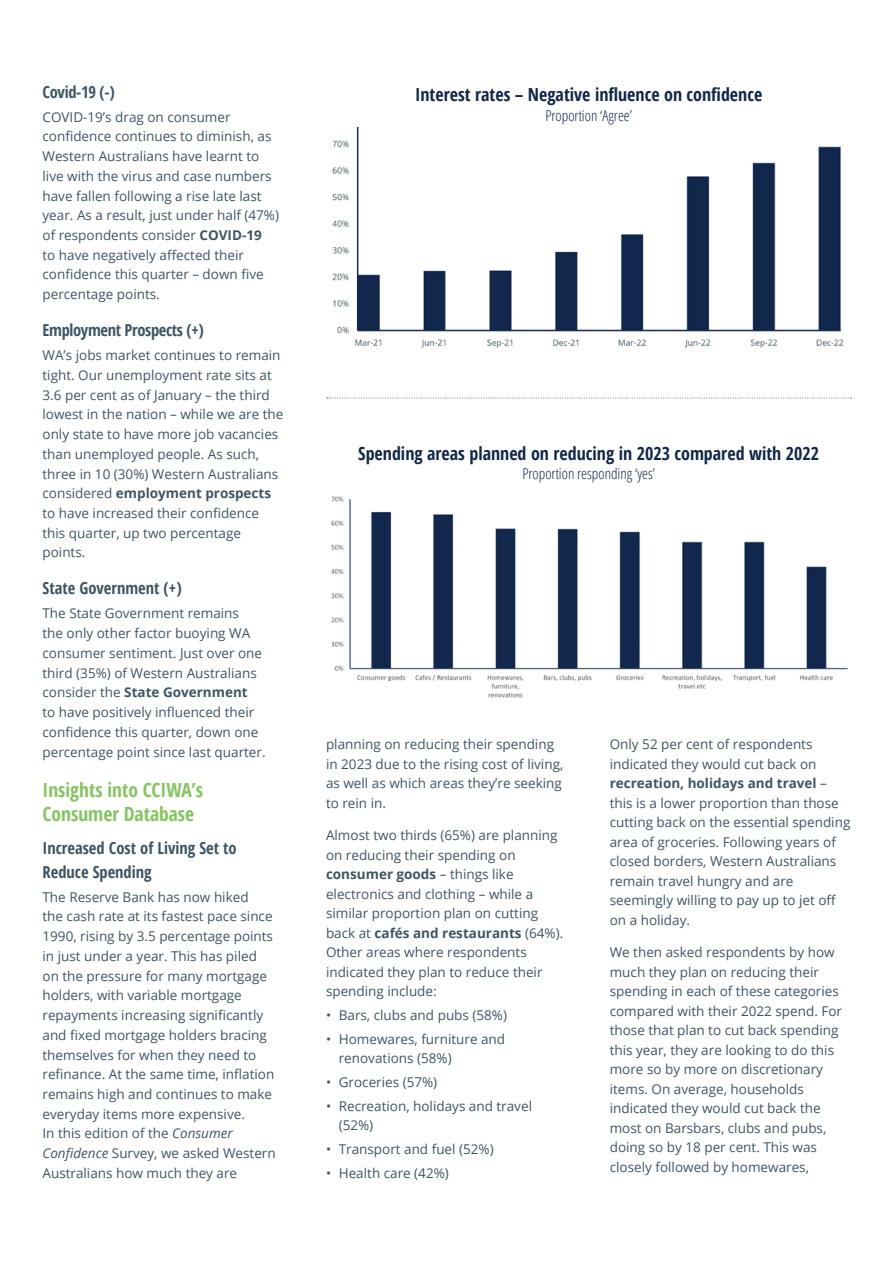
<style>
.page{position:relative;width:893px;height:1263px;background:#fff}
.page>*{position:absolute;margin:0;border:0;box-sizing:border-box;transform-origin:0 0}
.t1{font:700 19.5px/23.7px "Open Sans Condensed";color:#82c55d}
.t2{font:700 18px "Open Sans Condensed";color:#11274b}
.t3{font:700 16.5px/24.2px "Open Sans Condensed";color:#3e5564}
.t4{font:700 16.5px "Open Sans Condensed";letter-spacing:-.02em;color:#3e5564}
.t5{font:300 15px "Open Sans Condensed";color:#11274b}
.t6{font:13.5px/19.6px "Open Sans";color:#3e5564}
.s1{font-weight:700}
.s2{font-style:italic}
</style>
<div class="page">
<img style="left:331px;top:496px;width:517px;height:202px">
<img style="left:332px;top:127px;width:512px;height:221px">
<svg style="left:327px;top:398px;width:524px;height:1px"></svg>
<p class="t3" style="left:43px;top:79px;width:74px">Covid-19 (-)</p>
<p class="t6" style="left:43px;top:107px;width:238px">COVID-19’s drag on consumer confidence continues to diminish, as Western Australians have learnt to live with the virus and case numbers have fallen following a rise late last year. As a result, just under half (47%) of respondents consider <span class="s1">COVID-19<br></span>to have negatively affected their confidence this quarter – down five percentage points.</p>
<p class="t4" style="left:43px;top:319px;width:163px">Employment Prospects (+)</p>
<p class="t6" style="left:43px;top:345px;width:242px">WA’s jobs market continues to remain tight. Our unemployment rate sits at<br>3.6 per cent as of January – the third lowest in the nation – while we are the only state to have more job vacancies than unemployed people. As such, three in 10 (30%) Western Australians considered <span class="s1">employment prospects </span>to have increased their confidence this quarter, up two percentage points.</p>
<p class="t3" style="left:43px;top:576px;width:141px">State Government (+)</p>
<p class="t6" style="left:43px;top:603px;width:225px">The State Government remains<br>the only other factor buoying WA consumer sentiment. Just over one third (35%) of Western Australians consider the <span class="s1">State Government<br></span>to have positively influenced their confidence this quarter, down one percentage point since last quarter.</p>
<h1 class="t1" style="left:43px;top:778px;width:162px">Insights into CCIWA’s<br>Consumer Database</h1>
<p class="t3" style="left:43px;top:835px;width:196px">Increased Cost of Living Set to<br>Reduce Spending</p>
<p class="t6" style="left:43px;top:887px;width:235px">The Reserve Bank has now hiked<br>the cash rate at its fastest pace since 1990, rising by 3.5 percentage points in just under a year. This has piled on the pressure for many mortgage holders, with variable mortgage repayments increasing significantly and fixed mortgage holders bracing themselves for when they need to refinance. At the same time, inflation remains high and continues to make everyday items more expensive.<br>In this edition of the <span class="s2">Consumer Confidence</span> Survey, we asked Western Australians how much they are</p>
<h2 class="t2" style="left:415px;top:82px;width:349px">Interest rates – Negative influence on confidence</h2>
<p class="t5" style="left:545px;top:105px;width:88px">Proportion ‘Agree’</p>
<h2 class="t2" style="left:358px;top:441px;width:462px">Spending areas planned on reducing in 2023 compared with 2022</h2>
<p class="t5" style="left:522px;top:464px;width:134px">Proportion responding ‘yes’</p>
<p class="t6" style="left:326px;top:734px;width:239px">planning on reducing their spending in 2023 due to the rising cost of living, as well as which areas they’re seeking to rein in.</p>
<p class="t6" style="left:326px;top:825px;width:239px">Almost two thirds (65%) are planning on reducing their spending on <span class="s1">consumer goods</span> – things like electronics and clothing – while a similar proportion plan on cutting back at <span class="s1">cafés and restaurants</span> (64%).<br>Other areas where respondents indicated they plan to reduce their spending include:</p>
<p class="t6" style="left:326px;top:1005px;width:183px">• Bars, clubs and pubs (58%)</p>
<p class="t6" style="left:339px;top:1029px;width:168px;text-indent:-13px">• Homewares, furniture and renovations (58%)</p>
<p class="t6" style="left:326px;top:1072px;width:113px">• Groceries (57%)</p>
<p class="t6" style="left:339px;top:1096px;width:195px;text-indent:-13px">• Recreation, holidays and travel (52%)</p>
<p class="t6" style="left:326px;top:1139px;width:169px">• Transport and fuel (52%)</p>
<p class="t6" style="left:326px;top:1162px;width:124px">• Health care (42%)</p>
<p class="t6" style="left:610px;top:734px;width:242px">Only 52 per cent of respondents indicated they would cut back on <span class="s1">recreation, holidays and travel</span> – this is a lower proportion than those cutting back on the essential spending area of groceries. Following years of closed borders, Western Australians remain travel hungry and are seemingly willing to pay up to jet off on a holiday.</p>
<p class="t6" style="left:610px;top:942px;width:234px">We then asked respondents by how much they plan on reducing their spending in each of these categories compared with their 2022 spend. For those that plan to cut back spending this year, they are looking to do this more so by more on discretionary items. On average, households indicated they would cut back the most on Barsbars, clubs and pubs, doing so by 18 per cent. This was closely followed by homewares,</p>
</div>
